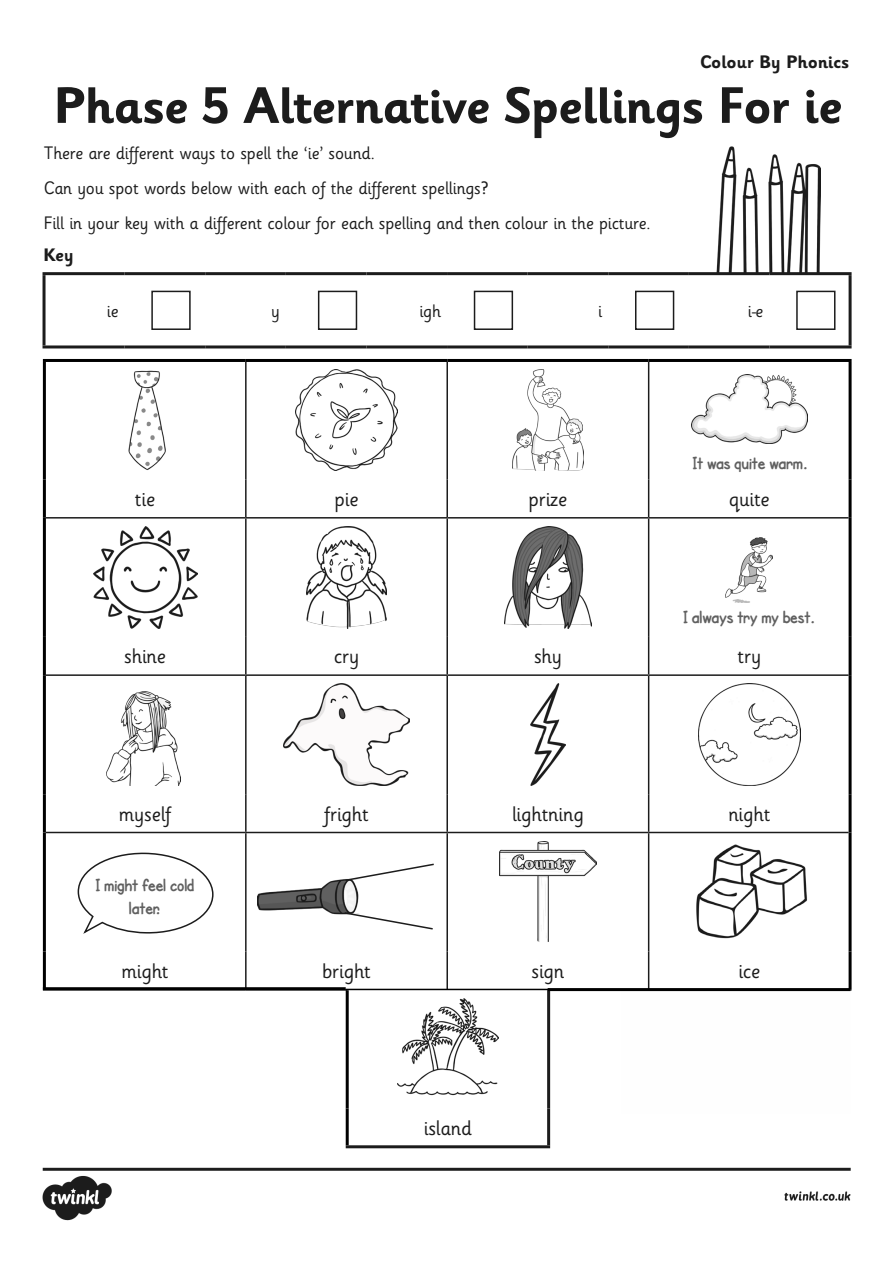
<style>
.page{position:relative;width:893px;height:1263px;background:#fff}
.page>*{position:absolute;margin:0;border:0;box-sizing:border-box;transform-origin:0 0}
.Heading_1{font:700 51px "Sassoon Infant Rg";letter-spacing:-.025em;color:#1c1c1c}
.Table_Body{font:21px "Sassoon Infant Rg";letter-spacing:-.01em;color:#1c1c1c}
.t1{font:18px "Sassoon Infant Rg";letter-spacing:-.01em;color:#1c1c1c}
.t2{font:700 18px/22.5px "SF Cartoonist Hand";letter-spacing:-.01em;color:#606060;text-align:center}
.Heading_3{font:700 18px "Sassoon Infant Rg";letter-spacing:-.01em;color:#1c1c1c}
</style>
<div class="page">
<img style="left:42px;top:1167px;width:809px;height:54px">
<img style="left:716px;top:146px;width:105px;height:126px">
<svg style="left:46px;top:362px;width:803px;height:627px"></svg>
<hr style="left:43px;top:359px;width:203px;height:3px;background:#000">
<hr style="left:43px;top:362px;width:3px;height:117px;background:#000">
<hr style="left:246px;top:359px;width:201px;height:3px;background:#000">
<hr style="left:447px;top:359px;width:202px;height:3px;background:#000">
<hr style="left:649px;top:359px;width:203px;height:3px;background:#000">
<hr style="left:849px;top:362px;width:3px;height:117px;background:#000">
<hr style="left:43px;top:479px;width:3px;height:39px;background:#000">
<hr style="left:849px;top:479px;width:3px;height:39px;background:#000">
<hr style="left:43px;top:518px;width:3px;height:119px;background:#000">
<hr style="left:849px;top:518px;width:3px;height:119px;background:#000">
<hr style="left:43px;top:637px;width:3px;height:38px;background:#000">
<hr style="left:849px;top:637px;width:3px;height:38px;background:#000">
<hr style="left:43px;top:675px;width:3px;height:119px;background:#000">
<hr style="left:849px;top:675px;width:3px;height:119px;background:#000">
<hr style="left:43px;top:794px;width:3px;height:38px;background:#000">
<hr style="left:849px;top:794px;width:3px;height:38px;background:#000">
<hr style="left:43px;top:832px;width:3px;height:119px;background:#000">
<hr style="left:849px;top:832px;width:3px;height:119px;background:#000">
<hr style="left:43px;top:951px;width:3px;height:38px;background:#000">
<hr style="left:849px;top:951px;width:3px;height:38px;background:#000">
<hr style="left:245px;top:362px;width:2px;height:117px;background:#1c1c1c">
<hr style="left:446px;top:362px;width:2px;height:117px;background:#1c1c1c">
<hr style="left:648px;top:362px;width:1px;height:117px;background:#1c1c1c">
<hr style="left:245px;top:479px;width:2px;height:38px;background:#1c1c1c">
<hr style="left:446px;top:479px;width:2px;height:38px;background:#1c1c1c">
<hr style="left:648px;top:479px;width:1px;height:38px;background:#1c1c1c">
<hr style="left:46px;top:517px;width:200px;height:1px;background:#1c1c1c">
<hr style="left:246px;top:517px;width:201px;height:1px;background:#1c1c1c">
<hr style="left:245px;top:518px;width:2px;height:119px;background:#1c1c1c">
<hr style="left:447px;top:517px;width:202px;height:1px;background:#1c1c1c">
<hr style="left:446px;top:518px;width:2px;height:119px;background:#1c1c1c">
<hr style="left:649px;top:517px;width:200px;height:1px;background:#1c1c1c">
<hr style="left:648px;top:518px;width:1px;height:119px;background:#1c1c1c">
<hr style="left:245px;top:637px;width:2px;height:37px;background:#1c1c1c">
<hr style="left:446px;top:637px;width:2px;height:37px;background:#1c1c1c">
<hr style="left:648px;top:637px;width:1px;height:37px;background:#1c1c1c">
<hr style="left:46px;top:674px;width:200px;height:2px;background:#1c1c1c">
<hr style="left:246px;top:674px;width:201px;height:2px;background:#1c1c1c">
<hr style="left:245px;top:676px;width:2px;height:118px;background:#1c1c1c">
<hr style="left:447px;top:674px;width:202px;height:2px;background:#1c1c1c">
<hr style="left:446px;top:676px;width:2px;height:118px;background:#1c1c1c">
<hr style="left:649px;top:674px;width:200px;height:2px;background:#1c1c1c">
<hr style="left:648px;top:676px;width:1px;height:118px;background:#1c1c1c">
<hr style="left:245px;top:794px;width:2px;height:38px;background:#1c1c1c">
<hr style="left:446px;top:794px;width:2px;height:38px;background:#1c1c1c">
<hr style="left:648px;top:794px;width:1px;height:38px;background:#1c1c1c">
<hr style="left:46px;top:832px;width:200px;height:1px;background:#1c1c1c">
<hr style="left:246px;top:832px;width:201px;height:1px;background:#1c1c1c">
<hr style="left:245px;top:833px;width:2px;height:118px;background:#1c1c1c">
<hr style="left:447px;top:832px;width:202px;height:1px;background:#1c1c1c">
<hr style="left:446px;top:833px;width:2px;height:118px;background:#1c1c1c">
<hr style="left:649px;top:832px;width:200px;height:1px;background:#1c1c1c">
<hr style="left:648px;top:833px;width:1px;height:118px;background:#1c1c1c">
<hr style="left:245px;top:951px;width:2px;height:38px;background:#1c1c1c">
<hr style="left:446px;top:951px;width:2px;height:38px;background:#1c1c1c">
<hr style="left:648px;top:951px;width:1px;height:38px;background:#1c1c1c">
<hr style="left:649px;top:989px;width:203px;height:1px;background:#1c1c1c">
<img style="left:105px;top:369px;width:80px;height:102px">
<img style="left:296px;top:369px;width:101px;height:102px">
<img style="left:512px;top:369px;width:71px;height:102px">
<img style="left:691px;top:374px;width:117px;height:69px">
<img style="left:93px;top:526px;width:104px;height:102px">
<img style="left:307px;top:526px;width:79px;height:102px">
<img style="left:505px;top:526px;width:86px;height:102px">
<img style="left:726px;top:537px;width:47px;height:66px">
<img style="left:106px;top:691px;width:74px;height:94px">
<img style="left:284px;top:684px;width:125px;height:101px">
<img style="left:530px;top:684px;width:35px;height:101px">
<img style="left:699px;top:684px;width:101px;height:101px">
<img style="left:258px;top:866px;width:177px;height:51px">
<img style="left:500px;top:841px;width:96px;height:102px">
<img style="left:670px;top:841px;width:153px;height:102px">
<svg style="left:349px;top:990px;width:198px;height:1px"></svg>
<hr style="left:346px;top:990px;width:3px;height:118px;background:#000">
<hr style="left:346px;top:1108px;width:3px;height:37px;background:#000">
<hr style="left:547px;top:990px;width:3px;height:118px;background:#1c1c1c">
<hr style="left:547px;top:1108px;width:3px;height:37px;background:#1c1c1c">
<hr style="left:346px;top:1145px;width:204px;height:3px;background:#1c1c1c">
<hr style="left:346px;top:989px;width:204px;height:1px;background:#000">
<img style="left:397px;top:998px;width:102px;height:98px">
<svg style="left:46px;top:275px;width:803px;height:70px"></svg>
<hr style="left:43px;top:272px;width:82px;height:3px;background:#1c1c1c">
<hr style="left:43px;top:275px;width:3px;height:70px;background:#1c1c1c">
<hr style="left:125px;top:272px;width:80px;height:3px;background:#1c1c1c">
<hr style="left:205px;top:272px;width:81px;height:3px;background:#1c1c1c">
<hr style="left:286px;top:272px;width:80px;height:3px;background:#1c1c1c">
<hr style="left:366px;top:272px;width:81px;height:3px;background:#1c1c1c">
<hr style="left:447px;top:272px;width:81px;height:3px;background:#1c1c1c">
<hr style="left:528px;top:272px;width:80px;height:3px;background:#1c1c1c">
<hr style="left:608px;top:272px;width:81px;height:3px;background:#1c1c1c">
<hr style="left:689px;top:272px;width:80px;height:3px;background:#1c1c1c">
<hr style="left:769px;top:272px;width:83px;height:3px;background:#1c1c1c">
<hr style="left:43px;top:345px;width:82px;height:3px;background:#1c1c1c">
<hr style="left:125px;top:345px;width:80px;height:3px;background:#1c1c1c">
<hr style="left:205px;top:345px;width:81px;height:3px;background:#1c1c1c">
<hr style="left:286px;top:345px;width:80px;height:3px;background:#1c1c1c">
<hr style="left:366px;top:345px;width:81px;height:3px;background:#1c1c1c">
<hr style="left:447px;top:345px;width:81px;height:3px;background:#1c1c1c">
<hr style="left:528px;top:345px;width:80px;height:3px;background:#1c1c1c">
<hr style="left:608px;top:345px;width:81px;height:3px;background:#1c1c1c">
<hr style="left:689px;top:345px;width:80px;height:3px;background:#1c1c1c">
<hr style="left:769px;top:345px;width:83px;height:3px;background:#1c1c1c">
<hr style="left:849px;top:275px;width:3px;height:70px;background:#1c1c1c">
<div style="left:151px;top:291px;width:40px;height:39px;background:#fff;border:2px solid #1c1c1c"></div>
<div style="left:318px;top:291px;width:39px;height:39px;background:#fff;border:2px solid #1c1c1c"></div>
<div style="left:474px;top:291px;width:39px;height:39px;background:#fff;border:2px solid #1c1c1c"></div>
<div style="left:635px;top:291px;width:39px;height:39px;background:#fff;border:2px solid #1c1c1c"></div>
<div style="left:796px;top:291px;width:39px;height:39px;background:#fff;border:2px solid #1c1c1c"></div>
<svg style="left:77px;top:851px;width:137px;height:85px"></svg>
<hr style="left:43px;top:987px;width:303px;height:3px;background:#000">
<hr style="left:548px;top:988px;width:302px;height:3px;background:#000">
<svg style="left:344px;top:862px;width:91px;height:20px"></svg>
<svg style="left:343px;top:911px;width:91px;height:19px"></svg>
<p class="Heading_3" style="left:700px;top:52px;width:151px">Colour By Phonics</p>
<p class="Heading_1" style="left:53px;top:77px;width:791px">Phase 5 Alternative Spellings For ie</p>
<p class="t1" style="left:44px;top:143px;width:332px">There are different ways to spell the ‘ie’ sound.</p>
<p class="t1" style="left:44px;top:178px;width:446px">Can you spot words below with each of the different spellings?</p>
<p class="t1" style="left:44px;top:213px;width:608px">Fill in your key with a different colour for each spelling and then colour in the picture.</p>
<p class="Heading_3" style="left:43px;top:244px;width:32px">Key</p>
<p class="t1" style="left:107px;top:301px;width:13px">ie</p>
<p class="t1" style="left:271px;top:301px;width:10px">y</p>
<p class="t1" style="left:419px;top:301px;width:23px">igh</p>
<p class="t1" style="left:598px;top:301px;width:6px">i</p>
<p class="t1" style="left:748px;top:301px;width:17px">i-e</p>
<p class="t2" style="left:692px;top:452px;width:117px">It was quite warm.</p>
<p class="Table_Body" style="left:135px;top:487px;width:22px">tie</p>
<p class="Table_Body" style="left:335px;top:487px;width:26px">pie</p>
<p class="Table_Body" style="left:528px;top:487px;width:40px">prize</p>
<p class="Table_Body" style="left:729px;top:487px;width:42px">quite</p>
<p class="t2" style="left:683px;top:605px;width:134px">I always try my best.</p>
<p class="Table_Body" style="left:124px;top:645px;width:43px">shine</p>
<p class="Table_Body" style="left:334px;top:645px;width:27px">cry</p>
<p class="Table_Body" style="left:534px;top:645px;width:29px">shy</p>
<p class="Table_Body" style="left:738px;top:645px;width:25px">try</p>
<p class="Table_Body" style="left:119px;top:802px;width:54px">myself</p>
<p class="Table_Body" style="left:324px;top:802px;width:46px">fright</p>
<p class="Table_Body" style="left:512px;top:802px;width:73px">lightning</p>
<p class="Table_Body" style="left:728px;top:802px;width:44px">night</p>
<p class="t2" style="left:95px;top:874px;width:101px">I might feel cold later.</p>
<p class="Table_Body" style="left:122px;top:959px;width:49px">might</p>
<p class="Table_Body" style="left:322px;top:959px;width:50px">bright</p>
<p class="Table_Body" style="left:531px;top:959px;width:34px">sign</p>
<p class="Table_Body" style="left:738px;top:959px;width:23px">ice</p>
<p class="Table_Body" style="left:424px;top:1116px;width:50px">island</p>
</div>
